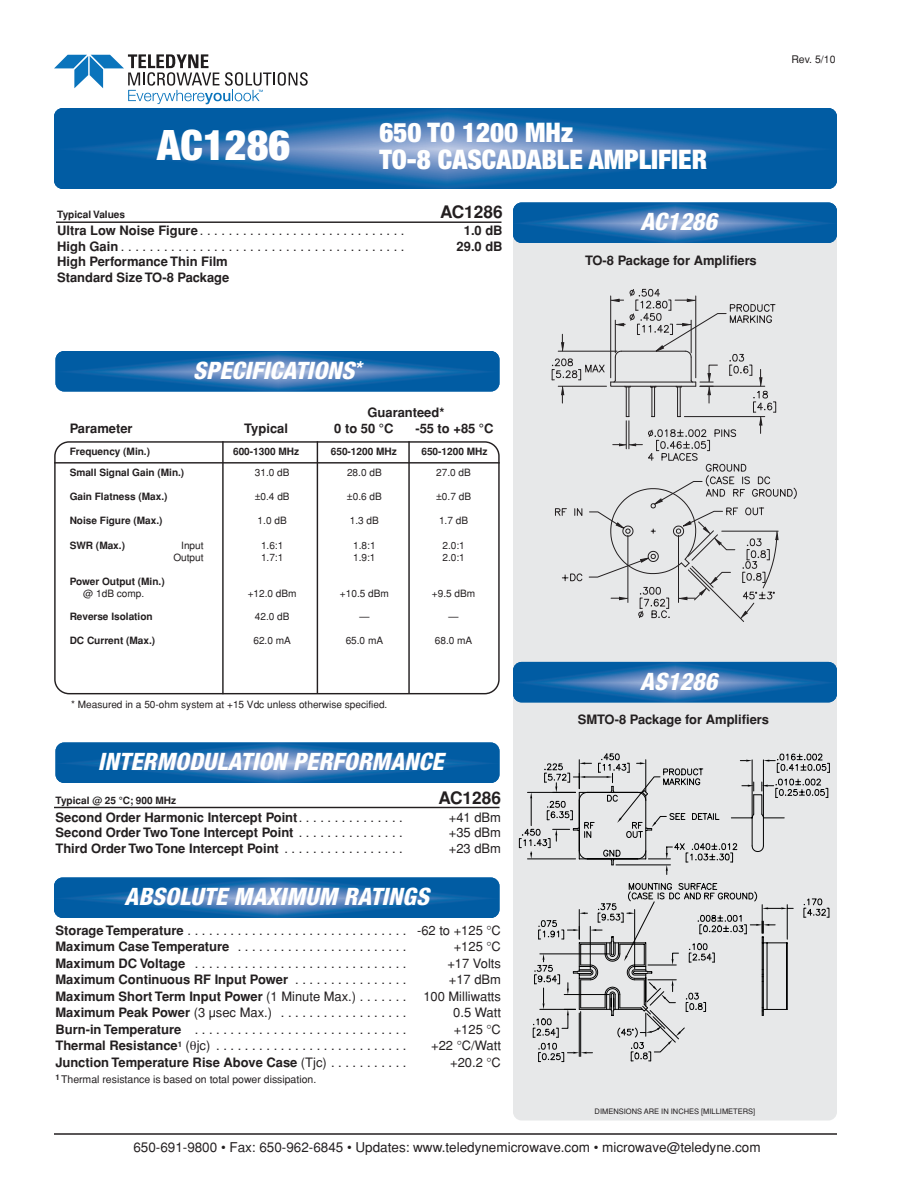
<style>
.page{position:relative;width:918px;height:1188px;background:#fff}
.page>*{position:absolute;margin:0;border:0;box-sizing:border-box;transform-origin:0 0}
.t1{font:900 condensed 42px "Helvetica Neue";color:#fff}
.t2{font:900 condensed 27px "Helvetica Neue";color:#fff}
.t3{font:italic 800 condensed 24px "Helvetica Neue";letter-spacing:.005em;color:#fff}
.t4{font:700 17.25px "Helvetica";color:#231f20}
.t5{font:13.5px "Helvetica";color:#231f20}
.t6{font:12.9px/16.5px "Helvetica";color:#231f20}
.t7{font:700 12.9px/15.6px "Helvetica";color:#231f20}
.t8{font:10.5px "Helvetica";color:#231f20}
.t9{font:10.05px "Helvetica";color:#231f20}
.t10{font:700 10.05px "Helvetica";color:#231f20}
.t11{font:7.5px "Helvetica";color:#231f20}
.s1{font-weight:700}
.s2{font-weight:400}
</style>
<div class="page">
<svg style="left:54px;top:108px;width:783px;height:81px;background:#206bad"></svg>
<hr style="left:54px;top:1133px;width:783px;height:2px;background:#231f20">
<div style="left:513px;top:202px;width:324px;height:918px;background:#e7e8e9;border-radius:9px"></div>
<svg style="left:513px;top:662px;width:324px;height:40px;background:#216cad"></svg>
<svg style="left:56px;top:351px;width:444px;height:41px;background:#226dae"></svg>
<svg style="left:56px;top:742px;width:444px;height:41px;background:#226dae"></svg>
<svg style="left:54px;top:878px;width:446px;height:40px;background:#216cad"></svg>
<svg style="left:513px;top:202px;width:324px;height:41px;background:#226dae"></svg>
<svg style="left:54px;top:54px;width:254px;height:50px"></svg>
<svg style="left:54px;top:441px;width:446px;height:253px"></svg>
<hr style="left:54px;top:462px;width:446px;height:2px;background:#231f20">
<hr style="left:222px;top:441px;width:2px;height:253px;background:#231f20">
<hr style="left:317px;top:441px;width:1px;height:252px;background:#231f20">
<hr style="left:408px;top:441px;width:2px;height:252px;background:#231f20">
<svg style="left:552px;top:289px;width:245px;height:333px"></svg>
<hr style="left:56px;top:221px;width:445px;height:2px;background:#231f20">
<svg style="left:803px;top:898px;width:26px;height:20px"></svg>
<svg style="left:533px;top:883px;width:260px;height:179px"></svg>
<svg style="left:519px;top:753px;width:311px;height:122px"></svg>
<hr style="left:54px;top:807px;width:446px;height:1px;background:#231f20">
<h1 class="t1" style="left:157px;top:130px;width:135px">AC1286</h1>
<h2 class="t2" style="left:380px;top:123px;width:195px">650 TO 1200 MHz</h2>
<h2 class="t2" style="left:380px;top:150px;width:329px">TO-8 CASCADABLE AMPLIFIER</h2>
<p class="t10" style="left:57px;top:208px;width:69px">Typical Values</p>
<h3 class="t4" style="left:440px;top:202px;width:64px">AC1286</h3>
<p class="t6" style="left:57px;top:223px;width:349px"><span class="s1">Ultra Low Noise Figure</span> . . . . . . . . . . . . . . . . . . . . . . . . . . . . .</p>
<p class="t7" style="left:464px;top:223px;width:40px">1.0 dB</p>
<p class="t6" style="left:57px;top:238px;width:349px"><span class="s1">High Gain</span> . . . . . . . . . . . . . . . . . . . . . . . . . . . . . . . . . . . . . . . .</p>
<p class="t7" style="left:457px;top:239px;width:48px">29.0 dB</p>
<p class="t7" style="left:57px;top:254px;width:174px">High Performance Thin Film<br>Standard Size TO-8 Package</p>
<h3 class="t3" style="left:640px;top:213px;width:78px">AC1286</h3>
<p class="t7" style="left:585px;top:253px;width:173px">TO-8 Package for Amplifiers</p>
<p class="t8" style="left:791px;top:53px;width:46px">Rev. 5/10</p>
<h3 class="t3" style="left:193px;top:361px;width:170px">SPECIFICATIONS<sup>*</sup></h3>
<p class="t7" style="left:368px;top:405px;width:78px">Guaranteed*</p>
<p class="t7" style="left:70px;top:421px;width:64px">Parameter</p>
<p class="t7" style="left:244px;top:421px;width:45px">Typical</p>
<p class="t7" style="left:334px;top:421px;width:61px">0 to 50 °C</p>
<p class="t7" style="left:415px;top:421px;width:80px">-55 to +85 °C</p>
<p class="t10" style="left:70px;top:446px;width:82px">Frequency (Min.)</p>
<p class="t10" style="left:233px;top:446px;width:68px">600-1300 MHz</p>
<p class="t10" style="left:331px;top:446px;width:68px">650-1200 MHz</p>
<p class="t10" style="left:421px;top:446px;width:68px">650-1200 MHz</p>
<p class="t10" style="left:70px;top:467px;width:116px">Small Signal Gain (Min.)</p>
<p class="t9" style="left:255px;top:467px;width:36px">31.0 dB</p>
<p class="t9" style="left:347px;top:467px;width:36px">28.0 dB</p>
<p class="t9" style="left:436px;top:467px;width:36px">27.0 dB</p>
<p class="t10" style="left:70px;top:491px;width:99px">Gain Flatness (Max.)</p>
<p class="t9" style="left:255px;top:491px;width:36px">±0.4 dB</p>
<p class="t9" style="left:347px;top:491px;width:36px">±0.6 dB</p>
<p class="t9" style="left:436px;top:491px;width:36px">±0.7 dB</p>
<p class="t10" style="left:70px;top:515px;width:94px">Noise Figure (Max.)</p>
<p class="t9" style="left:258px;top:515px;width:31px">1.0 dB</p>
<p class="t9" style="left:350px;top:515px;width:31px">1.3 dB</p>
<p class="t9" style="left:439px;top:515px;width:31px">1.7 dB</p>
<p class="t10" style="left:70px;top:539px;width:57px">SWR (Max.)</p>
<p class="t9" style="left:181px;top:539px;width:24px">Input</p>
<p class="t9" style="left:261px;top:539px;width:24px">1.6:1</p>
<p class="t9" style="left:353px;top:539px;width:24px">1.8:1</p>
<p class="t9" style="left:442px;top:539px;width:24px">2.0:1</p>
<p class="t9" style="left:173px;top:551px;width:32px">Output</p>
<p class="t9" style="left:261px;top:551px;width:24px">1.7:1</p>
<p class="t9" style="left:353px;top:551px;width:24px">1.9:1</p>
<p class="t9" style="left:442px;top:551px;width:24px">2.0:1</p>
<p class="t10" style="left:70px;top:576px;width:97px">Power Output (Min.)</p>
<p class="t9" style="left:83px;top:588px;width:63px">@ 1dB comp.</p>
<p class="t9" style="left:248px;top:588px;width:50px">+12.0 dBm</p>
<p class="t9" style="left:340px;top:588px;width:50px">+10.5 dBm</p>
<p class="t9" style="left:432px;top:588px;width:45px">+9.5 dBm</p>
<p class="t10" style="left:70px;top:610px;width:85px">Reverse Isolation</p>
<p class="t9" style="left:255px;top:610px;width:36px">42.0 dB</p>
<p class="t9" style="left:359px;top:610px;width:12px">—</p>
<p class="t9" style="left:449px;top:610px;width:12px">—</p>
<p class="t10" style="left:70px;top:634px;width:87px">DC Current (Max.)</p>
<p class="t9" style="left:253px;top:634px;width:39px">62.0 mA</p>
<p class="t9" style="left:346px;top:634px;width:39px">65.0 mA</p>
<p class="t9" style="left:435px;top:634px;width:39px">68.0 mA</p>
<p class="t9" style="left:71px;top:699px;width:318px">* Measured in a 50-ohm system at +15 Vdc unless otherwise specified.</p>
<h3 class="t3" style="left:98px;top:753px;width:347px">INTERMODULATION PERFORMANCE</h3>
<p class="t10" style="left:55px;top:794px;width:122px">Typical @ 25 °C; 900 MHz</p>
<h3 class="t4" style="left:438px;top:788px;width:64px">AC1286</h3>
<p class="t7" style="left:56px;top:809px;width:349px">Second Order Harmonic Intercept Point<span class="s2">. . . . . . . . . . . . . . .</span></p>
<p class="t6" style="left:449px;top:809px;width:54px">+41 dBm</p>
<p class="t7" style="left:56px;top:825px;width:349px">Second Order Two Tone Intercept Point <span class="s2">. . . . . . . . . . . . . . .</span></p>
<p class="t6" style="left:449px;top:824px;width:54px">+35 dBm</p>
<p class="t7" style="left:56px;top:840px;width:349px">Third Order Two Tone Intercept Point <span class="s2">. . . . . . . . . . . . . . . . .</span></p>
<p class="t6" style="left:449px;top:840px;width:54px">+23 dBm</p>
<h3 class="t3" style="left:124px;top:888px;width:306px">ABSOLUTE MAXIMUM RATINGS</h3>
<p class="t6" style="left:56px;top:922px;width:447px"><span class="s1">Storage Temperature</span> . . . . . . . . . . . . . . . . . . . . . . . . . . . . . . . -62 to +125 °C<br><span class="s1">Maximum Case Temperature</span> . . . . . . . . . . . . . . . . . . . . . . . .</p>
<p class="t6" style="left:454px;top:939px;width:49px">+125 °C</p>
<p class="t6" style="left:56px;top:955px;width:353px"><span class="s1">Maximum DC Voltage</span> . . . . . . . . . . . . . . . . . . . . . . . . . . . . . .</p>
<p class="t6" style="left:447px;top:955px;width:55px">+17 Volts</p>
<p class="t7" style="left:56px;top:972px;width:353px">Maximum Continuous RF Input Power <span class="s2">. . . . . . . . . . . . . . . .</span></p>
<p class="t6" style="left:449px;top:972px;width:54px">+17 dBm</p>
<p class="t7" style="left:56px;top:989px;width:353px">Maximum Short Term Input Power <span class="s2">(1 Minute Max.) . . . . . . .</span></p>
<p class="t6" style="left:423px;top:988px;width:79px">100 Milliwatts</p>
<p class="t6" style="left:56px;top:1005px;width:353px"><span class="s1">Maximum Peak Power</span> (3 µsec Max.) . . . . . . . . . . . . . . . . . .</p>
<p class="t6" style="left:453px;top:1005px;width:49px">0.5 Watt</p>
<p class="t6" style="left:56px;top:1021px;width:353px"><span class="s1">Burn-in Temperature</span> . . . . . . . . . . . . . . . . . . . . . . . . . . . . . .</p>
<p class="t6" style="left:454px;top:1021px;width:49px">+125 °C</p>
<p class="t6" style="left:56px;top:1038px;width:353px"><span class="s1">Thermal Resistance</span><sup>1</sup> ( jc) . . . . . . . . . . . . . . . . . . . . . . . . . . .</p>
<p class="t6" style="left:431px;top:1038px;width:71px">+22 °C/Watt</p>
<p class="t7" style="left:56px;top:1055px;width:353px">Junction Temperature Rise Above Case <span class="s2">(Tjc) . . . . . . . . . . .</span></p>
<p class="t6" style="left:450px;top:1054px;width:52px">+20.2 °C</p>
<p class="t8" style="left:56px;top:1074px;width:262px"><sup>1</sup> Thermal resistance is based on total power dissipation.</p>
<h3 class="t3" style="left:640px;top:673px;width:78px">AS1286</h3>
<p class="t7" style="left:578px;top:711px;width:193px">SMTO-8 Package for Amplifiers</p>
<p class="t11" style="left:595px;top:1107px;width:162px">DIMENSIONS ARE IN INCHES [MILLIMETERS]</p>
<p class="t5" style="left:133px;top:1139px;width:629px">650-691-9800 • Fax: 650-962-6845 • Updates: www.teledynemicrowave.com • microwave@teledyne.com</p>
</div>
